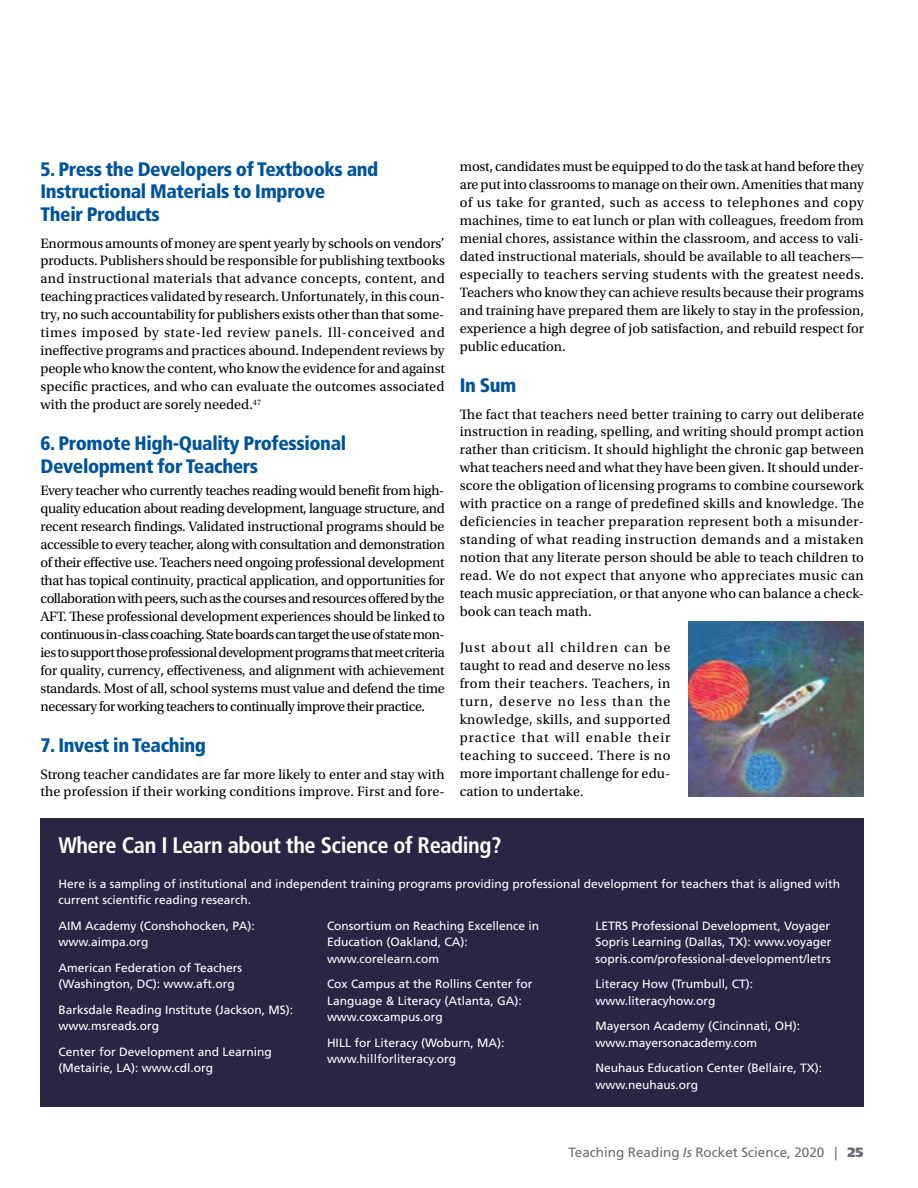
<style>
.page{position:relative;width:918px;height:1188px;background:#fff}
.page>*{position:absolute;margin:0;border:0;box-sizing:border-box;transform-origin:0 0}
.t1{font:700 condensed 22.5px "Frutiger LT Std";letter-spacing:-.02em;color:#fff}
.t2{font:900 condensed 19.5px/22.5px "Frutiger LT Std";letter-spacing:-.02em;color:#00539b}
.t3{font:14.25px/18px "Utopia Std";color:#000;text-align:justify}
.t4{font:13.5px "Frutiger LT Std";color:#6d6e71}
.t5{font:12px/16.5px "Frutiger LT Std";color:#fff}
.s1{font-style:italic}
.s2{font-weight:900}
</style>
<div class="page">
<div style="left:40px;top:818px;width:824px;height:289px;background:#292644"></div>
<img style="left:688px;top:622px;width:176px;height:174px">
<h2 class="t2" style="left:40px;top:157px;width:339px">5. Press the Developers of Textbooks and<br>Instructional Materials to Improve<br>Their Products</h2>
<p class="t3" style="left:40px;top:234px;width:406px">Enormous amounts of money are spent yearly by schools on vendors’ products. Publishers should be responsible for publishing textbooks and instructional materials that advance concepts, content, and teaching practices validated by research. Unfortunately, in this coun&shy;try, no such accountability for publishers exists other than that some&shy;times imposed by state-led review panels. Ill-conceived and ineffective programs and practices abound. Independent reviews by people who know the content, who know the evidence for and against specific practices, and who can evaluate the outcomes associated with the product are sorely needed.<sup>47</sup></p>
<h2 class="t2" style="left:40px;top:432px;width:307px">6. Promote High-Quality Professional<br>Development for Teachers</h2>
<p class="t3" style="left:40px;top:482px;width:406px">Every teacher who currently teaches reading would benefit from high&shy;quality education about reading development, language structure, and recent research findings. Validated instructional programs should be accessible to every teacher, along with consultation and demonstration of their effective use. Teachers need ongoing professional development that has topical continuity, practical application, and opportunities for collaboration with peers, such as the courses and resources offered by the AFT. These professional development experiences should be linked to continuous in-class coaching. State boards can target the use of state mon&shy;ies to support those professional development programs that meet criteria for quality, currency, effectiveness, and alignment with achievement standards. Most of all, school systems must value and defend the time necessary for working teachers to continually improve their practice.</p>
<h2 class="t2" style="left:40px;top:733px;width:167px">7. Invest in Teaching</h2>
<p class="t3" style="left:40px;top:765px;width:406px">Strong teacher candidates are far more likely to enter and stay with the profession if their working conditions improve. First and fore-</p>
<p class="t3" style="left:460px;top:158px;width:406px">most, candidates must be equipped to do the task at hand before they are put into classrooms to manage on their own. Amenities that many of us take for granted, such as access to telephones and copy machines, time to eat lunch or plan with colleagues, freedom from menial chores, assistance within the classroom, and access to vali&shy;dated instructional materials, should be available to all teachers— especially to teachers serving students with the greatest needs.<br>Teachers who know they can achieve results because their programs and training have prepared them are likely to stay in the profession, experience a high degree of job satisfaction, and rebuild respect for public education.</p>
<h2 class="t2" style="left:460px;top:373px;width:58px">In Sum</h2>
<p class="t3" style="left:460px;top:405px;width:406px">The fact that teachers need better training to carry out deliberate instruction in reading, spelling, and writing should prompt action rather than criticism. It should highlight the chronic gap between what teachers need and what they have been given. It should under&shy;score the obligation of licensing programs to combine coursework with practice on a range of predefined skills and knowledge. The deficiencies in teacher preparation represent both a misunder&shy;standing of what reading instruction demands and a mistaken notion that any literate person should be able to teach children to read. We do not expect that anyone who appreciates music can teach music appreciation, or that anyone who can balance a check&shy;book can teach math.</p>
<p class="t3" style="left:460px;top:639px;width:212px">Just about all children can be taught to read and deserve no less from their teachers. Teachers, in turn, deserve no less than the knowledge, skills, and supported practice that will enable their teaching to succeed. There is no more important challenge for edu&shy;cation to undertake.</p>
<h1 class="t1" style="left:58px;top:832px;width:445px">Where Can I Learn about the Science of Reading?</h1>
<p class="t5" style="left:58px;top:875px;width:783px">Here is a sampling of institutional and independent training programs providing professional development for teachers that is aligned with current scientific reading research.</p>
<p class="t5" style="left:58px;top:917px;width:198px">AIM Academy (Conshohocken, PA): www.aimpa.org</p>
<p class="t5" style="left:58px;top:959px;width:185px">American Federation of Teachers (Washington, DC): www.aft.org</p>
<p class="t5" style="left:58px;top:1001px;width:236px">Barksdale Reading Institute (Jackson, MS): www.msreads.org</p>
<p class="t5" style="left:58px;top:1043px;width:215px">Center for Development and Learning (Metairie, LA): www.cdl.org</p>
<p class="t5" style="left:596px;top:917px;width:238px;text-align:justify">LETRS Professional Development, Voyager Sopris Learning (Dallas, TX): www.voyager sopris.com/professional-development/letrs</p>
<p class="t5" style="left:596px;top:976px;width:159px">Literacy How (Trumbull, CT): www.literacyhow.org</p>
<p class="t5" style="left:596px;top:1018px;width:206px">Mayerson Academy (Cincinnati, OH): www.mayersonacademy.com</p>
<p class="t5" style="left:596px;top:1060px;width:228px">Neuhaus Education Center (Bellaire, TX): www.neuhaus.org</p>
<p class="t5" style="left:327px;top:917px;width:214px">Consortium on Reaching Excellence in<br>Education (Oakland, CA): www.corelearn.com</p>
<p class="t5" style="left:327px;top:976px;width:207px">Cox Campus at the Rollins Center for<br>Language &amp; Literacy (Atlanta, GA): www.coxcampus.org</p>
<p class="t5" style="left:327px;top:1034px;width:179px">HILL for Literacy (Woburn, MA): www.hillforliteracy.org</p>
<p class="t4" style="left:568px;top:1144px;width:297px">Teaching Reading <span class="s1">Is</span> Rocket Science, 2020 | <span class="s2">25</span></p>
</div>
